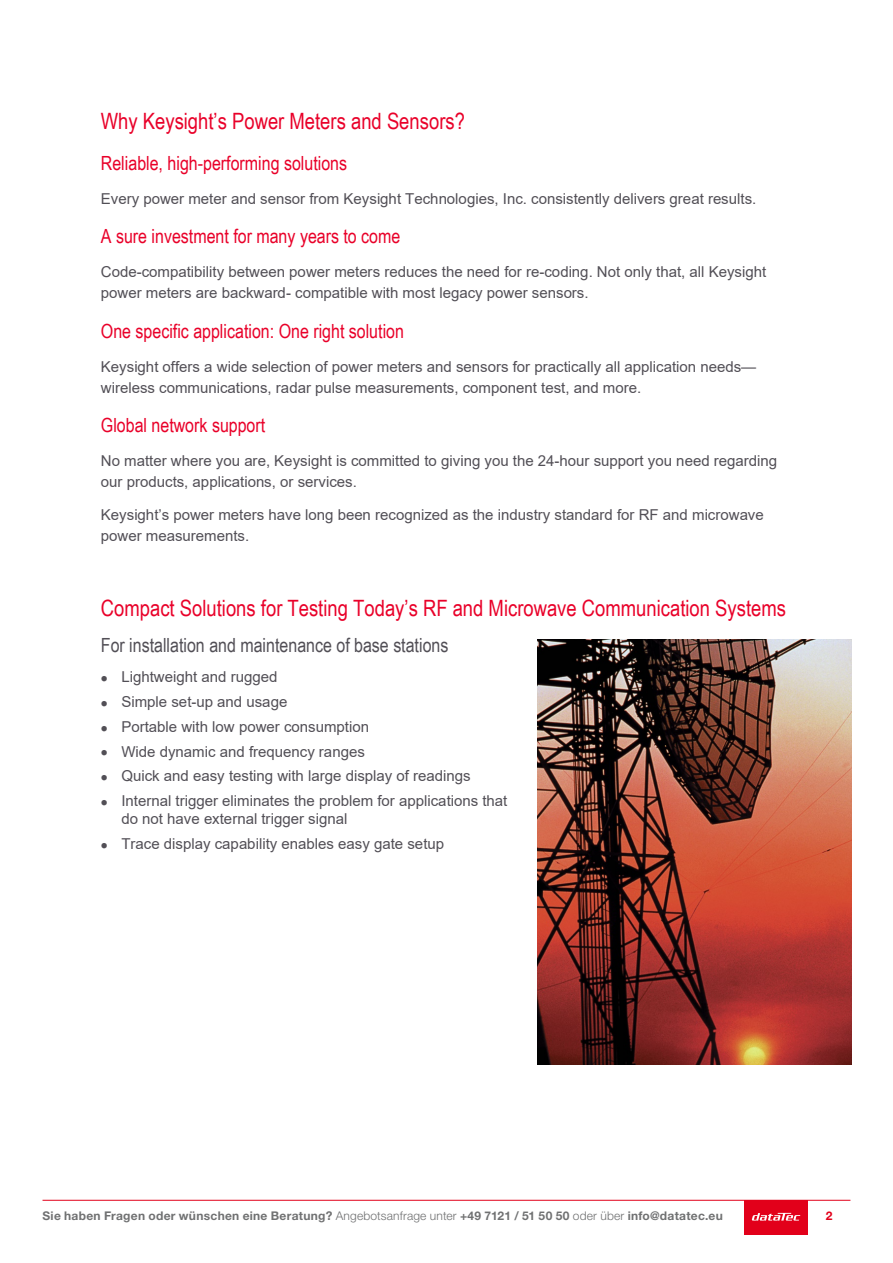
<style>
.page{position:relative;width:893px;height:1263px;background:#fff}
.page>*{position:absolute;margin:0;border:0;box-sizing:border-box;transform-origin:0 0}
.t1{font:22.5px "Arial Narrow";color:#e90029}
.t2{font:19.5px "Arial Narrow";color:#e90029}
.t3{font:19.5px "Arial Narrow";color:#524f56}
.t4{font:15px/21px "Arial";color:#524f56}
.t5{font:700 12px "Helvetica Neue LT Pro";letter-spacing:.025em;color:#707172}
.t6{font:700 12px "Helvetica Neue LT Pro";color:#e2001a}
.s1{font-weight:300}
</style>
<div class="page">
<div style="left:744px;top:1200px;width:64px;height:34px;background:#e2001a"></div>
<svg style="left:752px;top:1213px;width:48px;height:7px"></svg>
<hr style="left:43px;top:1200px;width:807px;height:1px;background:#e2001a">
<img style="left:537px;top:640px;width:315px;height:424px">
<h1 class="t1" style="left:101px;top:105px;width:366px">Why Keysight’s Power Meters and Sensors?</h1>
<h2 class="t2" style="left:101px;top:149px;width:248px">Reliable, high-performing solutions</h2>
<p class="t4" style="left:101px;top:188px;width:657px">Every power meter and sensor from Keysight Technologies, Inc. consistently delivers great results.</p>
<h2 class="t2" style="left:101px;top:222px;width:301px">A sure investment for many years to come</h2>
<p class="t4" style="left:101px;top:262px;width:667px">Code-compatibility between power meters reduces the need for re-coding. Not only that, all Keysight power meters are backward- compatible with most legacy power sensors.</p>
<h2 class="t2" style="left:101px;top:317px;width:305px">One specific application: One right solution</h2>
<p class="t4" style="left:101px;top:356px;width:657px">Keysight offers a wide selection of power meters and sensors for practically all application needs— wireless communications, radar pulse measurements, component test, and more.</p>
<h2 class="t2" style="left:101px;top:411px;width:166px">Global network support</h2>
<p class="t4" style="left:101px;top:450px;width:678px">No matter where you are, Keysight is committed to giving you the 24-hour support you need regarding our products, applications, or services.</p>
<p class="t4" style="left:101px;top:504px;width:664px">Keysight’s power meters have long been recognized as the industry standard for RF and microwave power measurements.</p>
<h1 class="t1" style="left:101px;top:592px;width:687px">Compact Solutions for Testing Today’s RF and Microwave Communication Systems</h1>
<h2 class="t3" style="left:101px;top:630px;width:349px">For installation and maintenance of base stations</h2>
<p class="t4" style="left:101px;top:666px;width:178px">• Lightweight and rugged</p>
<p class="t4" style="left:101px;top:691px;width:188px">• Simple set-up and usage</p>
<p class="t4" style="left:101px;top:716px;width:270px">• Portable with low power consumption</p>
<p class="t4" style="left:101px;top:741px;width:266px">• Wide dynamic and frequency ranges</p>
<p class="t4" style="left:101px;top:765px;width:371px">• Quick and easy testing with large display of readings</p>
<p class="t4" style="left:121px;top:792px;width:388px;line-height:18px;text-indent:-21px">• Internal trigger eliminates the problem for applications that do not have external trigger signal</p>
<p class="t4" style="left:101px;top:833px;width:345px">• Trace display capability enables easy gate setup</p>
<p class="t5" style="left:43px;top:1209px;width:682px">Sie haben Fragen oder wünschen eine Beratung? <span class="s1">Angebotsanfrage unter</span> +49 7121 / 51 50 50 <span class="s1">oder über</span> info@datatec.eu</p>
<p class="t6" style="left:826px;top:1209px;width:8px">2</p>
</div>
